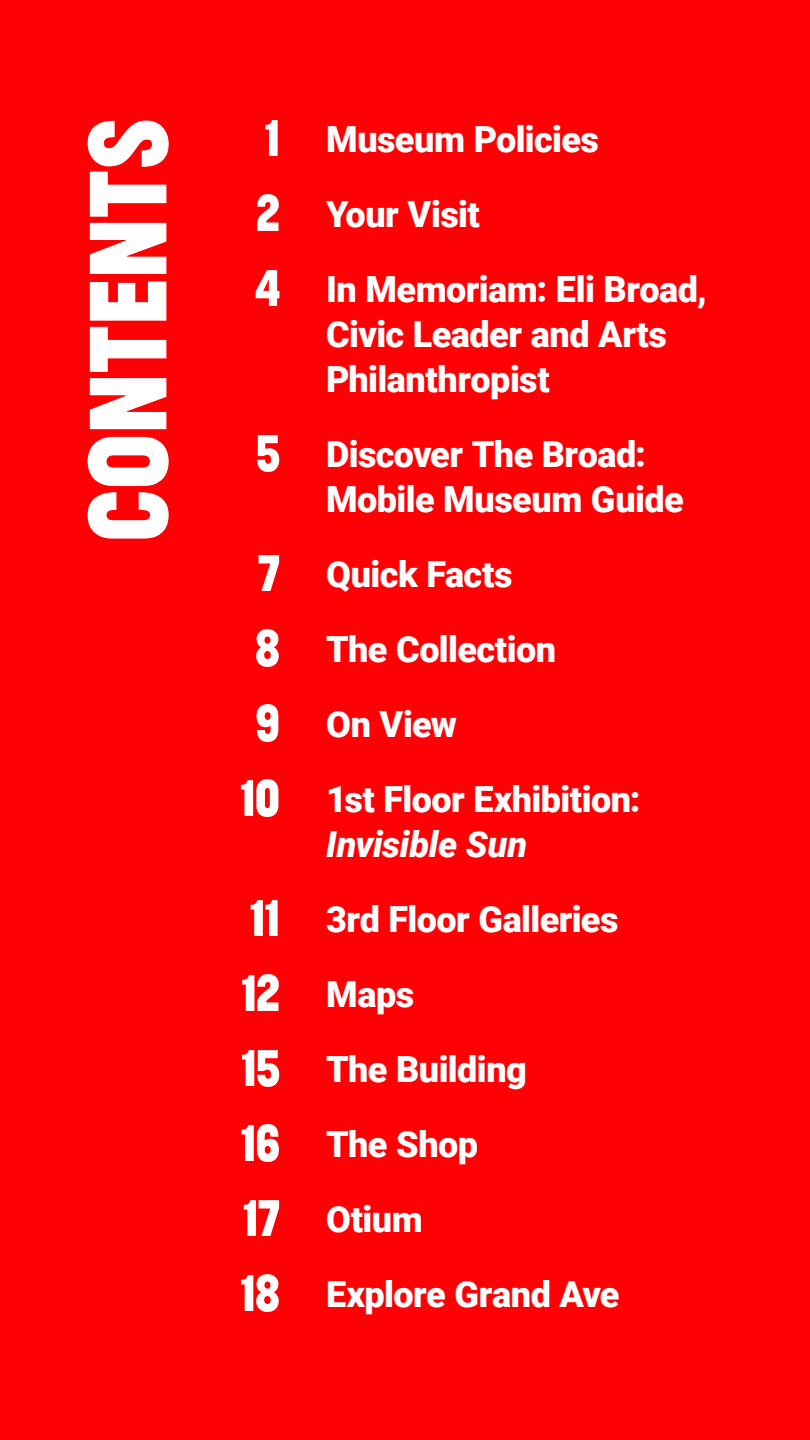
<style>
.page{position:relative;width:810px;height:1440px;background:#ff0004}
.page>*{position:absolute;margin:0;border:0;box-sizing:border-box;transform-origin:0 0}
.t1{font:115.5px "Jean Luc Broad";letter-spacing:-.01em;color:#fff}
.body_copy{font:54px "Jean Luc Broad";letter-spacing:-.02em;color:#fff}
.body_copy-2{font:900 36px/45px "Roboto";letter-spacing:-.015em;color:#fff}
.s1{font-style:italic}
</style>
<div class="page">
<p class="t1" style="left:48px;top:543px;width:427px;rotate:-90deg">contents</p>
<p class="body_copy" style="left:265px;top:100px;width:17px">1</p>
<p class="body_copy" style="left:256px;top:175px;width:26px">2</p>
<p class="body_copy" style="left:255px;top:250px;width:27px">4</p>
<p class="body_copy" style="left:256px;top:415px;width:26px">5</p>
<p class="body_copy" style="left:258px;top:535px;width:24px">7</p>
<p class="body_copy" style="left:255px;top:610px;width:27px">8</p>
<p class="body_copy" style="left:255px;top:685px;width:27px">9</p>
<p class="body_copy" style="left:240px;top:760px;width:42px">10</p>
<p class="body_copy" style="left:250px;top:880px;width:32px">11</p>
<p class="body_copy" style="left:242px;top:955px;width:40px">12</p>
<p class="body_copy" style="left:241px;top:1030px;width:40px">15</p>
<p class="body_copy" style="left:241px;top:1105px;width:41px">16</p>
<p class="body_copy" style="left:243px;top:1180px;width:39px">17</p>
<p class="body_copy" style="left:240px;top:1255px;width:41px">18</p>
<p class="body_copy-2" style="left:326px;top:115px;width:274px">Museum Policies</p>
<p class="body_copy-2" style="left:326px;top:190px;width:155px">Your Visit</p>
<p class="body_copy-2" style="left:326px;top:265px;width:382px">In Memoriam: Eli Broad,<br>Civic Leader and Arts<br>Philanthropist</p>
<p class="body_copy-2" style="left:326px;top:430px;width:359px">Discover The Broad:<br>Mobile Museum Guide</p>
<p class="body_copy-2" style="left:326px;top:550px;width:188px">Quick Facts</p>
<p class="body_copy-2" style="left:326px;top:625px;width:232px">The Collection</p>
<p class="body_copy-2" style="left:326px;top:700px;width:133px">On View</p>
<p class="body_copy-2" style="left:326px;top:775px;width:316px">1st Floor Exhibition:<br><span class="s1">Invisible Sun</span></p>
<p class="body_copy-2" style="left:326px;top:895px;width:294px">3rd Floor Galleries</p>
<p class="body_copy-2" style="left:326px;top:970px;width:90px">Maps</p>
<p class="body_copy-2" style="left:326px;top:1045px;width:202px">The Building</p>
<p class="body_copy-2" style="left:326px;top:1120px;width:154px">The Shop</p>
<p class="body_copy-2" style="left:326px;top:1195px;width:98px">Otium</p>
<p class="body_copy-2" style="left:326px;top:1270px;width:295px">Explore Grand Ave</p>
</div>
